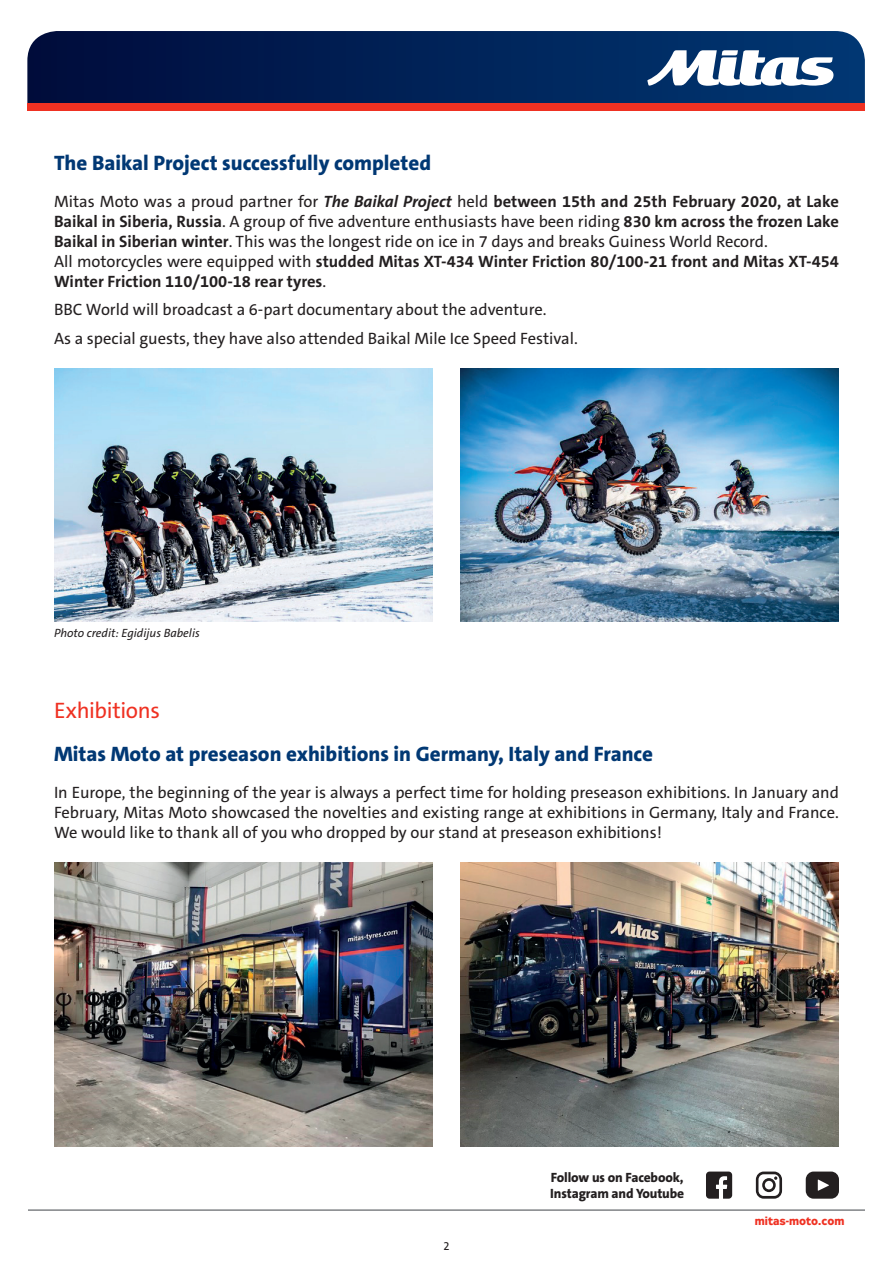
<style>
.page{position:relative;width:893px;height:1263px;background:#fff}
.page>*{position:absolute;margin:0;border:0;box-sizing:border-box;transform-origin:0 0}
.t1{font:22.5px "The Sans C5";letter-spacing:-.015em;color:#ef3122}
.t2{font:800 21px "The Sans C5";color:#013874}
.t3{font:700 16.5px/19.8px "The Sans C5";color:#231f20}
.t4{font:16.5px/19.8px "The Sans C5";color:#231f20}
.t5{font:800 13.5px/16.2px "The Sans C5";letter-spacing:-.01em;color:#231f20}
.t6{font:italic 12px "The Sans C5";color:#231f20}
.t7{font:700 12px "Zeppelin 32";color:#ef3122}
.t8{font:12px "The Sans C5";color:#231f20}
.s1{font-weight:400}
.s2{font-style:italic}
</style>
<div class="page">
<hr style="left:28px;top:1209px;width:837px;height:2px;background:#808285">
<svg style="left:27px;top:31px;width:838px;height:73px;background:#052255"></svg>
<div style="left:27px;top:104px;width:838px;height:7px;background:#ef3122"></div>
<svg style="left:647px;top:50px;width:187px;height:36px"></svg>
<img style="left:54px;top:862px;width:378px;height:284px">
<img style="left:461px;top:369px;width:378px;height:252px">
<img style="left:54px;top:369px;width:378px;height:252px">
<img style="left:461px;top:862px;width:378px;height:284px">
<svg style="left:806px;top:1171px;width:33px;height:28px"></svg>
<svg style="left:756px;top:1171px;width:26px;height:28px"></svg>
<svg style="left:706px;top:1171px;width:26px;height:28px"></svg>
<p class="t2" style="left:54px;top:149px;width:379px">The Baikal Project successfully completed</p>
<p class="t3" style="left:54px;top:192px;width:786px"><span class="s1">Mitas Moto was a proud partner for</span> <span class="s2">The Baikal Project</span> <span class="s1">held</span> between 15th and 25th February 2020, at Lake Baikal in Siberia, Russia<span class="s1">. A group of five adventure enthusiasts have been riding</span> 830 km across the frozen Lake Baikal in Siberian winter<span class="s1">. This was the longest ride on ice in 7 days and breaks Guiness World Record.<br>All motorcycles were equipped with</span> studded Mitas XT-434 Winter Friction 80/100-21 front and Mitas XT-454<br>Winter Friction 110/100-18 rear tyres<span class="s1">.</span></p>
<p class="t4" style="left:54px;top:296px;width:525px;line-height:28.8px">BBC World will broadcast a 6-part documentary about the adventure.<br>As a special guests, they have also attended Baikal Mile Ice Speed Festival.</p>
<p class="t6" style="left:54px;top:626px;width:147px">Photo credit: Egidijus Babelis</p>
<h1 class="t1" style="left:54px;top:696px;width:107px">Exhibitions</h1>
<p class="t2" style="left:54px;top:741px;width:601px">Mitas Moto at preseason exhibitions in Germany, Italy and France</p>
<p class="t4" style="left:54px;top:783px;width:786px;text-align:justify">In Europe, the beginning of the year is always a perfect time for holding preseason exhibitions. In January and February, Mitas Moto showcased the novelties and existing range at exhibitions in Germany, Italy and France.<br>We would like to thank all of you who dropped by our stand at preseason exhibitions!</p>
<p class="t8" style="left:443px;top:1238px;width:8px">2</p>
<p class="t5" style="left:550px;top:1169px;width:135px">Follow us on Facebook,<br>Instagram and Youtube</p>
<p class="t7" style="left:755px;top:1214px;width:91px">mitas-moto.com</p>
</div>
